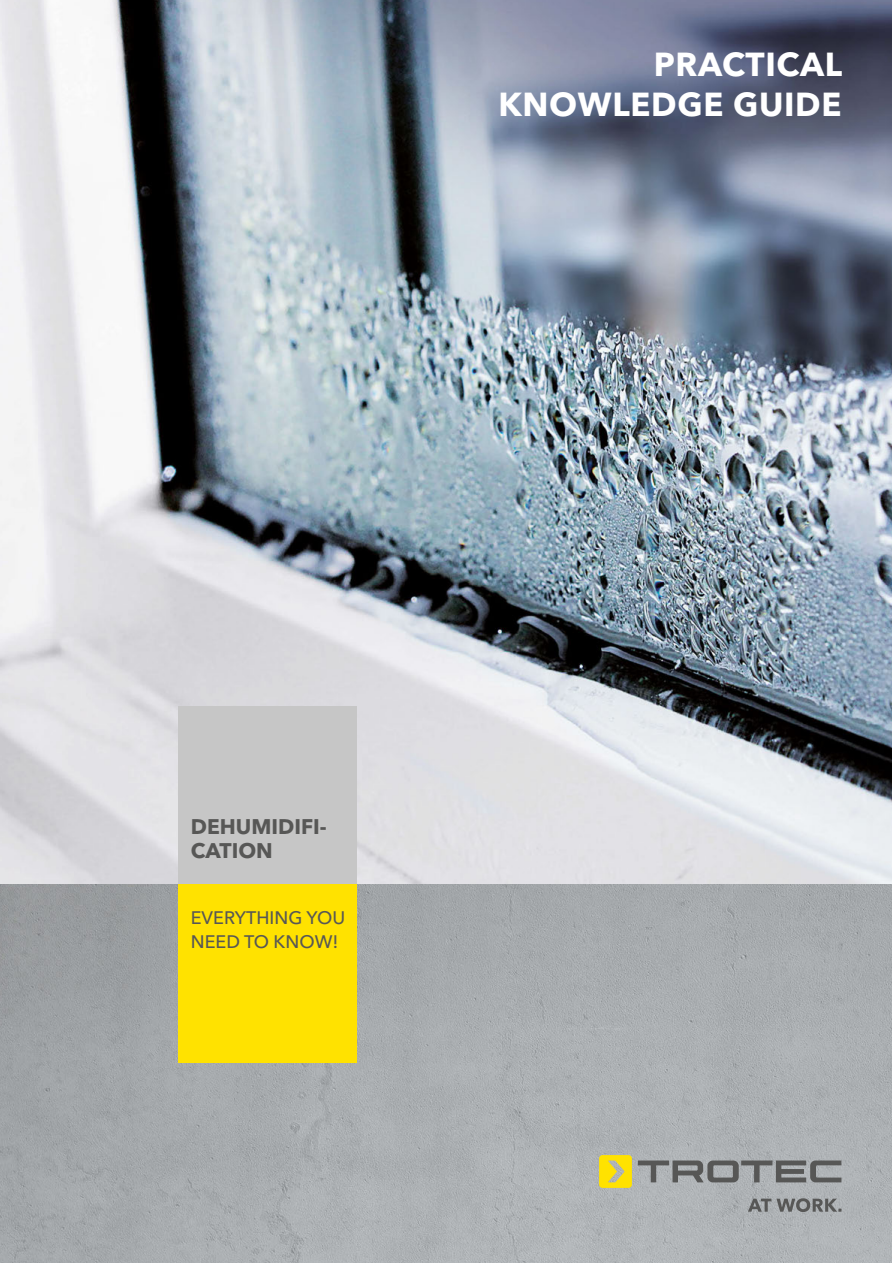
<style>
.page{position:relative;width:892px;height:1263px;background:#fff}
.page>*{position:absolute;margin:0;border:0;box-sizing:border-box;transform-origin:0 0}
.t1{font:700 33px/39.6px "Avenir Next W1 G";letter-spacing:.02em;color:#fff;text-align:right}
.t2{font:700 21px/24px "Avenir Next W1 G";color:#575756}
.t3{font:500 18px/24px "Avenir Next W1 G";color:#575756}
</style>
<div class="page">
<img style="left:0;top:0;width:892px;height:884px">
<img style="left:0;top:884px;width:892px;height:379px">
<svg style="left:748px;top:1198px;width:93px;height:14px"></svg>
<svg style="left:638px;top:1160px;width:203px;height:22px;background:#858788"></svg>
<svg style="left:599px;top:1155px;width:33px;height:33px"></svg>
<div style="left:178px;top:706px;width:179px;height:178px;background:#c6c6c6"></div>
<div style="left:178px;top:884px;width:179px;height:179px;background:#ffe200"></div>
<h1 class="t1" style="left:498px;top:45px;width:345px">PRACTICAL<br>KNOWLEDGE GUIDE</h1>
<p class="t2" style="left:191px;top:815px;width:137px">DEHUMIDIFI-<br>CATION</p>
<p class="t3" style="left:191px;top:905px;width:156px">EVERYTHING YOU<br>NEED TO KNOW!</p>
</div>
